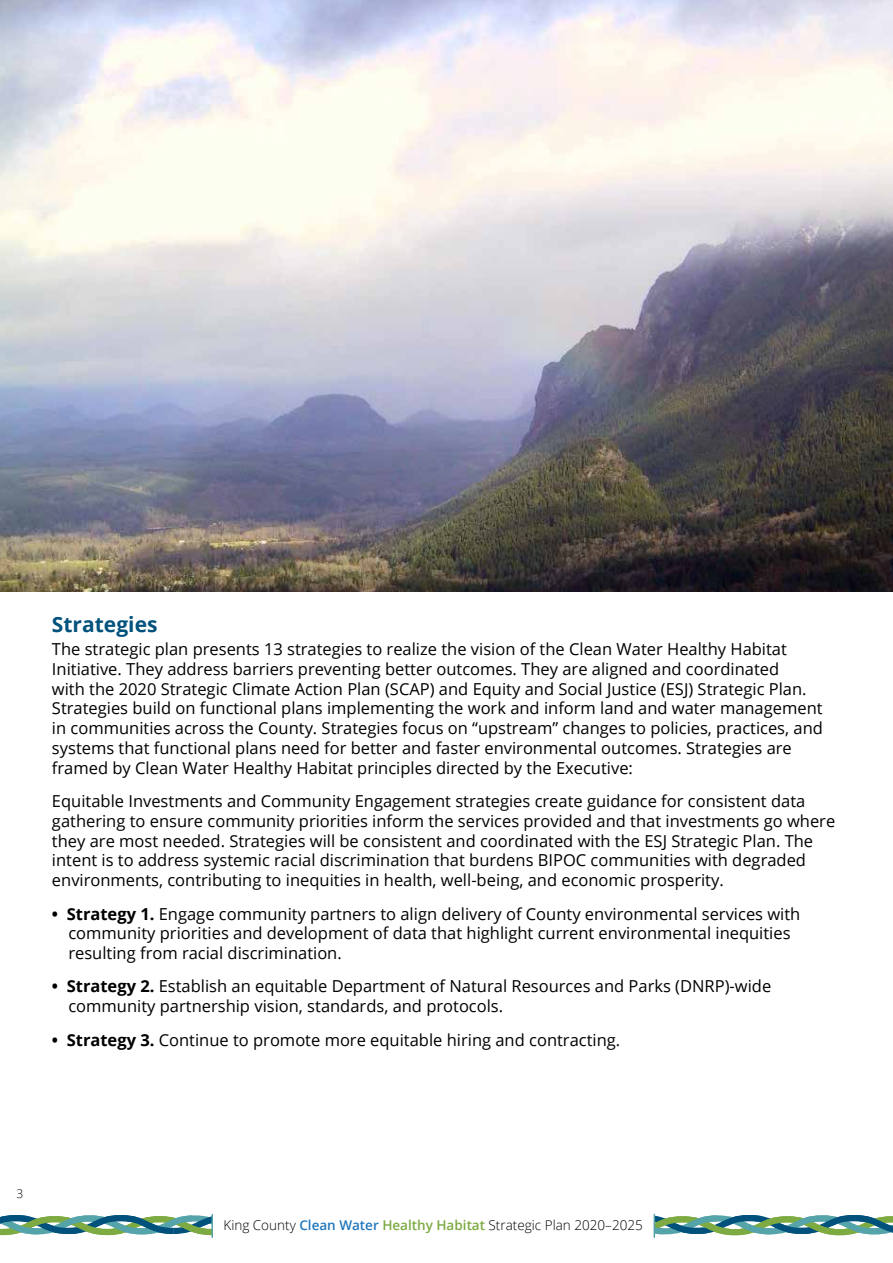
<style>
.page{position:relative;width:893px;height:1263px;background:#fff}
.page>*{position:absolute;margin:0;border:0;box-sizing:border-box;transform-origin:0 0}
.t1{font:700 21px "Open Sans";color:#00527d}
.t2{font:16.5px/19.8px "Open Sans";color:#000}
.t3{font:300 13.5px "Open Sans";color:#000}
.t4{font:300 12px "Open Sans";color:#000}
.s1{font-weight:700}
.s2{font-weight:600;color:#27b}
.s3{font-weight:600;color:#7baa41}
</style>
<div class="page">
<img style="left:0;top:0;width:893px;height:591px">
<svg style="left:0;top:1214px;width:893px;height:23px"></svg>
<p class="t1" style="left:52px;top:610px;width:107px">Strategies</p>
<p class="t2" style="left:52px;top:639px;width:772px">The strategic plan presents 13 strategies to realize the vision of the Clean Water Healthy Habitat Initiative. They address barriers preventing better outcomes. They are aligned and coordinated<br>with the 2020 Strategic Climate Action Plan (SCAP) and Equity and Social Justice (ESJ) Strategic Plan.<br>Strategies build on functional plans implementing the work and inform land and water management in communities across the County. Strategies focus on “upstream” changes to policies, practices, and systems that functional plans need for better and faster environmental outcomes. Strategies are framed by Clean Water Healthy Habitat principles directed by the Executive:</p>
<p class="t2" style="left:52px;top:791px;width:785px">Equitable Investments and Community Engagement strategies create guidance for consistent data gathering to ensure community priorities inform the services provided and that investments go where they are most needed. Strategies will be consistent and coordinated with the ESJ Strategic Plan. The intent is to address systemic racial discrimination that burdens BIPOC communities with degraded environments, contributing to inequities in health, well-being, and economic prosperity.</p>
<p class="t2" style="left:68px;top:903px;width:733px;text-indent:-16px"><span class="s1">• Strategy 1.</span> Engage community partners to align delivery of County environmental services with community priorities and development of data that highlight current environmental inequities resulting from racial discrimination.</p>
<p class="t2" style="left:68px;top:976px;width:704px;text-indent:-16px"><span class="s1">• Strategy 2.</span> Establish an equitable Department of Natural Resources and Parks (DNRP)-wide community partnership vision, standards, and protocols.</p>
<p class="t2" style="left:52px;top:1029px;width:570px"><span class="s1">• Strategy 3.</span> Continue to promote more equitable hiring and contracting.</p>
<p class="t4" style="left:17px;top:1185px;width:8px">3</p>
<p class="t3" style="left:223px;top:1216px;width:421px">King County <span class="s2">Clean Water</span> <span class="s3">Healthy Habitat</span> Strategic Plan 2020–2025</p>
</div>
